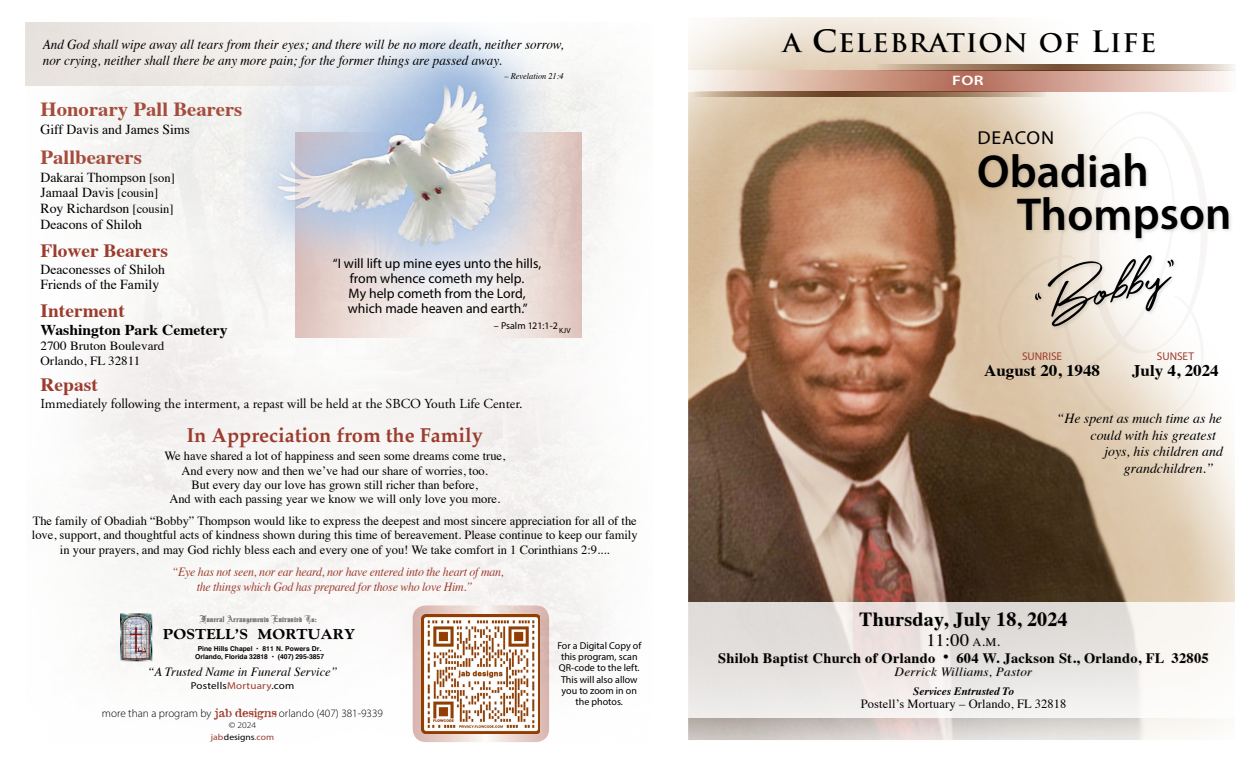
<style>
.page{position:relative;width:1260px;height:765px;background:#fff}
.page>*{position:absolute;margin:0;border:0;box-sizing:border-box;transform-origin:0 0}
.t1{font:61.25px "Holland";color:#000}
.t2{font:600 46.25px "Myriad Pro";letter-spacing:-.005em;color:#000}
.t3{font:700 25px "Trajan Pro";letter-spacing:.03em;color:#000;scale:1.05 1}
.t4{font:700 20px "Times";color:#a54c3c;scale:1.04 1}
.t5{font:700 20px "Palatino";color:#9c3c2e}
.t6{font:700 20px "Times";letter-spacing:.01em;color:#000}
.t7{font:700 18.75px "Times";color:#9c3c2e;scale:1.04 1}
.t8{font:18.75px "Myriad Pro";letter-spacing:.04em;color:#000;scale:1.06 1}
.t9{font:17.5px "Times";color:#000;scale:1.05 1}
.t10{font:700 16.25px "Times";color:#000;scale:1.05 1}
.t11{font:700 15px "Times";color:#000;scale:1.05 1}
.t12{font:800 14.62px "Goudy";letter-spacing:.01em;color:#000;scale:1.05 1}
.t13{font:700 14.38px "Times";letter-spacing:.02em;color:#000}
.t14{font:italic 13.88px "Times";color:#000}
.t15{font:italic 13.75px/15.6px "Times";color:#000;scale:.95 1}
.t16{font:13.75px/15.6px "Times";color:#000}
.t17{font:13.75px/15px "Myriad Pro";color:#000;text-align:center}
.t18{font:13.75px "Adobe Garamond Pro";color:#000}
.t19{font:600 13.75px "Myriad Pro";color:#fff;scale:1.25 1}
.t20{font:12.5px/14.4px "Times";color:#000;text-align:center}
.t21{font:italic 12.5px/15px "Times";letter-spacing:-.02em;color:#9c3c2e;text-align:center;scale:.95 1}
.t22{font:12.5px/15px "Times";color:#000;scale:1.05 1}
.t23{font:italic 12.5px "Times";color:#000}
.t24{font:italic 12.5px "Times";letter-spacing:.02em;color:#000;scale:1.05 1}
.t25{font:300 11.25px "Myriad Pro";color:#000}
.t26{font:italic 700 11.25px "Times";color:#000}
.t27{font:11.25px "Myriad Pro";color:#9c3c2e}
.t28{font:10.38px "Manuscript Open";color:#000}
.t29{font:10px/11.2px "Myriad Pro";color:#000;text-align:center}
.t30{font:10px "Myriad Pro";letter-spacing:.02em;color:#000;scale:1.1 1}
.t31{font:8.75px/11.2px "Myriad Pro";color:#9c3c2e;text-align:center;scale:1.1 1}
.t32{font:italic 8.75px "Times";color:#000;scale:.95 1}
.t33{font:700 6.75px/8.1px "Helvetica";color:#000;text-align:center}
.s1{font-size:12.5px}
.s2{color:#9c3c2e}
.s3{font-family:"Want Ad S Si";font-weight:400;color:#9c3c2e}
.s4{font-weight:300;color:#000}
.s5{color:#000}
.s6{font-size:30px}
.s7{font-size:28.75px}
.s8{font-family:"Times Roman SC850";font-size:11.75px}
.s9{font-family:"Times Roman SC850";font-size:13.75px}
</style>
<div class="page">
<img style="left:688px;top:17px;width:547px;height:723px">
<svg style="left:688px;top:70px;width:547px;height:21px"></svg>
<svg style="left:875px;top:65px;width:360px;height:5px"></svg>
<svg style="left:691px;top:91px;width:355px;height:6px"></svg>
<svg style="left:295px;top:132px;width:287px;height:206px"></svg>
<svg style="left:688px;top:602px;width:547px;height:116px;fill:#efedec"></svg>
<div style="left:718px;top:612px;width:492px;height:68px;background:#000;opacity:.1"></div>
<img style="left:122px;top:615px;width:28px;height:44px">
<div style="left:26px;top:22px;width:450px;height:64px;background:#ece7e2"></div>
<svg style="left:413px;top:605px;width:136px;height:137px"></svg>
<img style="left:422px;top:615px;width:118px;height:118px">
<img style="left:245px;top:22px;width:306px;height:302px">
<svg style="left:937px;top:93px;width:298px;height:382px"></svg>
<p class="t15" style="left:43px;top:36px;width:550px">And God shall wipe away all tears from their eyes; and there will be no more death, neither sorrow, nor crying, neither shall there be any more pain; for the former things are passed away.</p>
<p class="t32" style="left:505px;top:69px;width:64px">– Revelation 21:4</p>
<h3 class="t4" style="left:41px;top:90px;width:196px">Honorary Pall Bearers</h3>
<p class="t16" style="left:41px;top:120px;width:151px">Giff Davis and James Sims</p>
<h3 class="t4" style="left:41px;top:138px;width:99px">Pallbearers</h3>
<p class="t16" style="left:40px;top:168px;width:136px">Dakarai Thompson <span class="s1">[son]<br></span>Jamaal Davis <span class="s1">[cousin]<br></span>Roy Richardson <span class="s1">[cousin]<br></span>Deacons of Shiloh</p>
<h3 class="t7" style="left:41px;top:233px;width:124px">Flower Bearers</h3>
<p class="t16" style="left:41px;top:260px;width:126px">Deaconesses of Shiloh<br>Friends of the Family</p>
<h3 class="t7" style="left:41px;top:293px;width:83px">Interment</h3>
<p class="t11" style="left:41px;top:316px;width:180px">Washington Park Cemetery</p>
<p class="t22" style="left:41px;top:337px;width:120px">2700 Bruton Boulevard<br>Orlando, FL 32811</p>
<h3 class="t7" style="left:41px;top:367px;width:57px">Repast</h3>
<p class="t18" style="left:41px;top:395px;width:484px">Immediately following the interment, a repast will be held at the SBCO Youth Life Center.</p>
<p class="t17" style="left:333px;top:256px;width:210px">“I will lift up mine eyes unto the hills, from whence cometh my help.<br>My help cometh from the Lord, which made heaven and earth.”</p>
<p class="t29" style="left:494px;top:320px;width:78px">– Psalm 121:1-2 <sub>KJV</sub></p>
<h3 class="t5" style="left:186px;top:423px;width:298px">In Appreciation from the Family</h3>
<p class="t20" style="left:164px;top:448px;width:342px">We have shared a lot of happiness and seen some dreams come true, And every now and then we’ve had our share of worries, too.<br>But every day our love has grown still richer than before,<br>And with each passing year we know we will only love you more.</p>
<p class="t20" style="left:32px;top:512px;width:607px">The family of Obadiah “Bobby” Thompson would like to express the deepest and most sincere appreciation for all of the love, support, and thoughtful acts of kindness shown during this time of bereavement. Please continue to keep our family in your prayers, and may God richly bless each and every one of you! We take comfort in 1 Corinthians 2:9....</p>
<p class="t21" style="left:172px;top:563px;width:351px">“Eye has not seen, nor ear heard, nor have entered into the heart of man, the things which God has prepared for those who love Him.”</p>
<p class="t28" style="left:200px;top:613px;width:118px">Funeral Arrangements Entrusted To:</p>
<p class="t12" style="left:163px;top:626px;width:185px">POSTELL’S MORTUARY</p>
<p class="t33" style="left:195px;top:645px;width:130px">Pine Hills Chapel • 811 N. Powers Dr.<br>Orlando, Florida 32818 • (407) 295-3857</p>
<p class="t23" style="left:147px;top:661px;width:192px">“A Trusted Name in Funeral Service”</p>
<p class="t30" style="left:191px;top:679px;width:96px">Postells<span class="s2">Mortuary</span>.com</p>
<p class="t25" style="left:102px;top:707px;width:283px">more than a program by <span class="s3">jab designs</span> orlando (407) 381-9339</p>
<p class="t31" style="left:211px;top:720px;width:59px"><span class="s4">© 2024 </span>jab<span class="s5">designs</span>.com</p>
<p class="t29" style="left:557px;top:640px;width:85px">For a Digital Copy of this program, scan<br>QR-code to the left.<br>This will also allow you to zoom in on the photos.</p>
<h3 class="t3" style="left:783px;top:27px;width:357px">A <span class="s6">C</span>ELEBRATION OF <span class="s7">L</span>IFE</h3>
<p class="t19" style="left:952px;top:71px;width:27px">FOR</p>
<h3 class="t8" style="left:977px;top:126px;width:74px">DEACON</h3>
<h2 class="t2" style="left:977px;top:142px;width:174px">Obadiah</h2>
<h2 class="t2" style="left:1017px;top:185px;width:216px">Thompson</h2>
<h1 class="t1" style="left:1020px;top:262px;width:154px;rotate:-14deg">“Bobby”</h1>
<p class="t27" style="left:1022px;top:349px;width:42px">SUNRISE</p>
<h3 class="t10" style="left:984px;top:355px;width:112px">August 20, 1948</h3>
<p class="t14" style="left:1057px;top:406px;width:167px">“He spent as much time as he</p>
<p class="t14" style="left:1091px;top:423px;width:127px">could with his greatest</p>
<p class="t14" style="left:1104px;top:440px;width:120px">joys, his children and</p>
<p class="t14" style="left:1124px;top:456px;width:91px">grandchildren.”</p>
<p class="t27" style="left:1157px;top:349px;width:39px">SUNSET</p>
<h3 class="t10" style="left:1132px;top:355px;width:84px">July 4, 2024</h3>
<h3 class="t6" style="left:859px;top:600px;width:210px">Thursday, July 18, 2024</h3>
<h3 class="t9" style="left:927px;top:624px;width:72px">11:00 <span class="s8">a</span><span class="s9">.</span><span class="s8">m</span><span class="s9">.</span></h3>
<p class="t13" style="left:718px;top:644px;width:492px">Shiloh Baptist Church of Orlando • 604 W. Jackson St., Orlando, FL 32805</p>
<p class="t24" style="left:895px;top:661px;width:133px">Derrick Williams, Pastor</p>
<p class="t26" style="left:913px;top:681px;width:102px">Services Entrusted To</p>
<p class="t20" style="left:861px;top:696px;width:207px">Postell’s Mortuary – Orlando, FL 32818</p>
</div>
